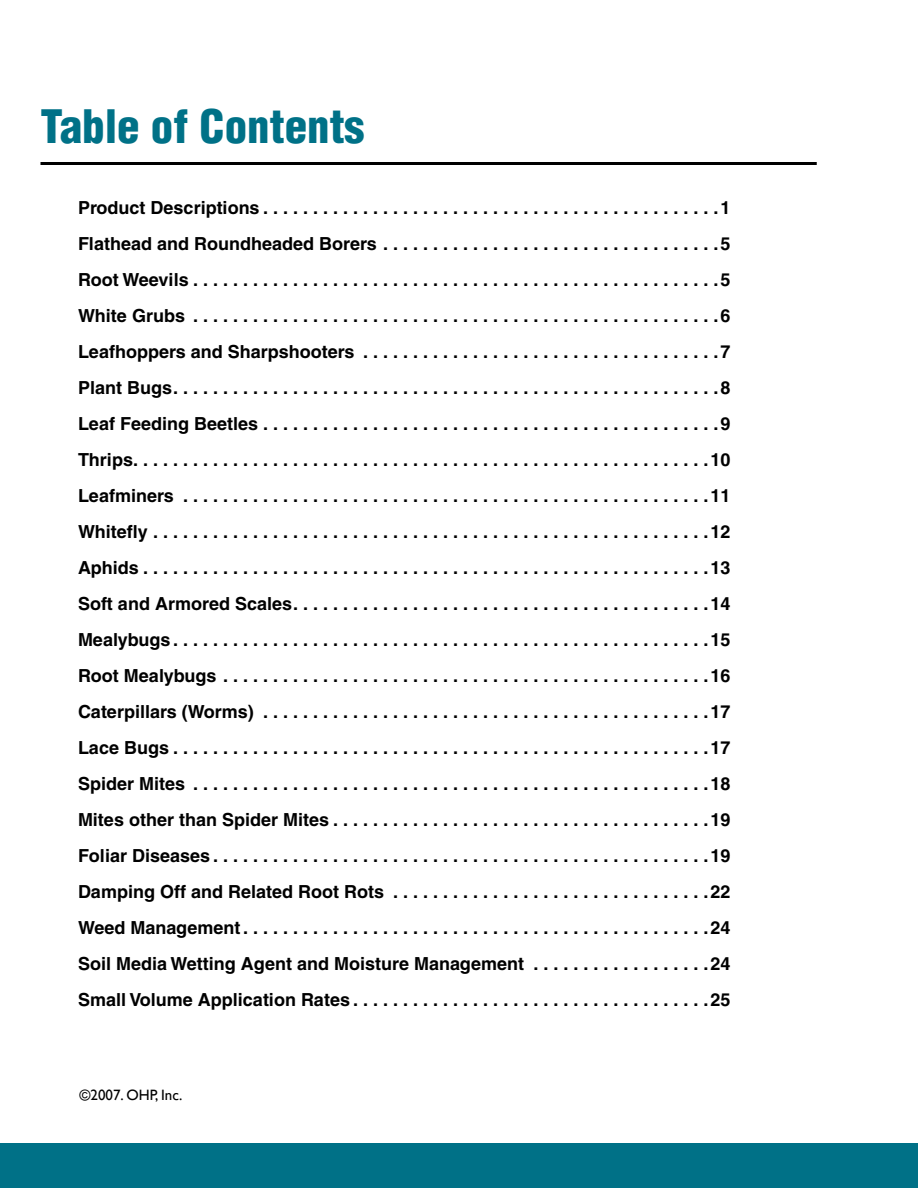
<style>
.page{position:relative;width:918px;height:1188px;background:#fff}
.page>*{position:absolute;margin:0;border:0;box-sizing:border-box;transform-origin:0 0}
.t1{font:900 condensed 45px "Helvetica";color:#007187}
.t2{font:700 18px/36px "Helvetica";color:#000;text-align:justify}
.t3{font:15px "Gill Sans";color:#000}
</style>
<div class="page">
<div style="left:0;top:1144px;width:918px;height:44px;background:#007187"></div>
<hr style="left:40px;top:162px;width:777px;height:3px;background:#000">
<h1 class="t1" style="left:40px;top:98px;width:326px">Table of Contents</h1>
<p class="t2" style="left:78px;top:189px;width:654px">Product Descriptions ............................................. 1<br>Flathead and Roundheaded Borers ................................. 5<br>Root Weevils .................................................... 5<br>White Grubs .................................................... 6<br>Leafhoppers and Sharpshooters ................................... 7<br>Plant Bugs ...................................................... 8<br>Leaf Feeding Beetles ............................................. 9<br>Thrips ......................................................... 10<br>Leafminers .................................................... 11<br>Whitefly ....................................................... 12<br>Aphids ........................................................ 13<br>Soft and Armored Scales ......................................... 14<br>Mealybugs ..................................................... 15<br>Root Mealybugs ................................................ 16<br>Caterpillars (Worms) ............................................ 17<br>Lace Bugs ..................................................... 17<br>Spider Mites ................................................... 18<br>Mites other than Spider Mites ..................................... 19<br>Foliar Diseases ................................................. 19<br>Damping Off and Related Root Rots ............................... 22<br>Weed Management .............................................. 24<br>Soil Media Wetting Agent and Moisture Management . . . . . . . . . . . . . . . . . 24<br>Small Volume Application Rates ................................... 25</p>
<p class="t3" style="left:80px;top:1086px;width:105px">©2007. OHP, Inc.</p>
</div>
